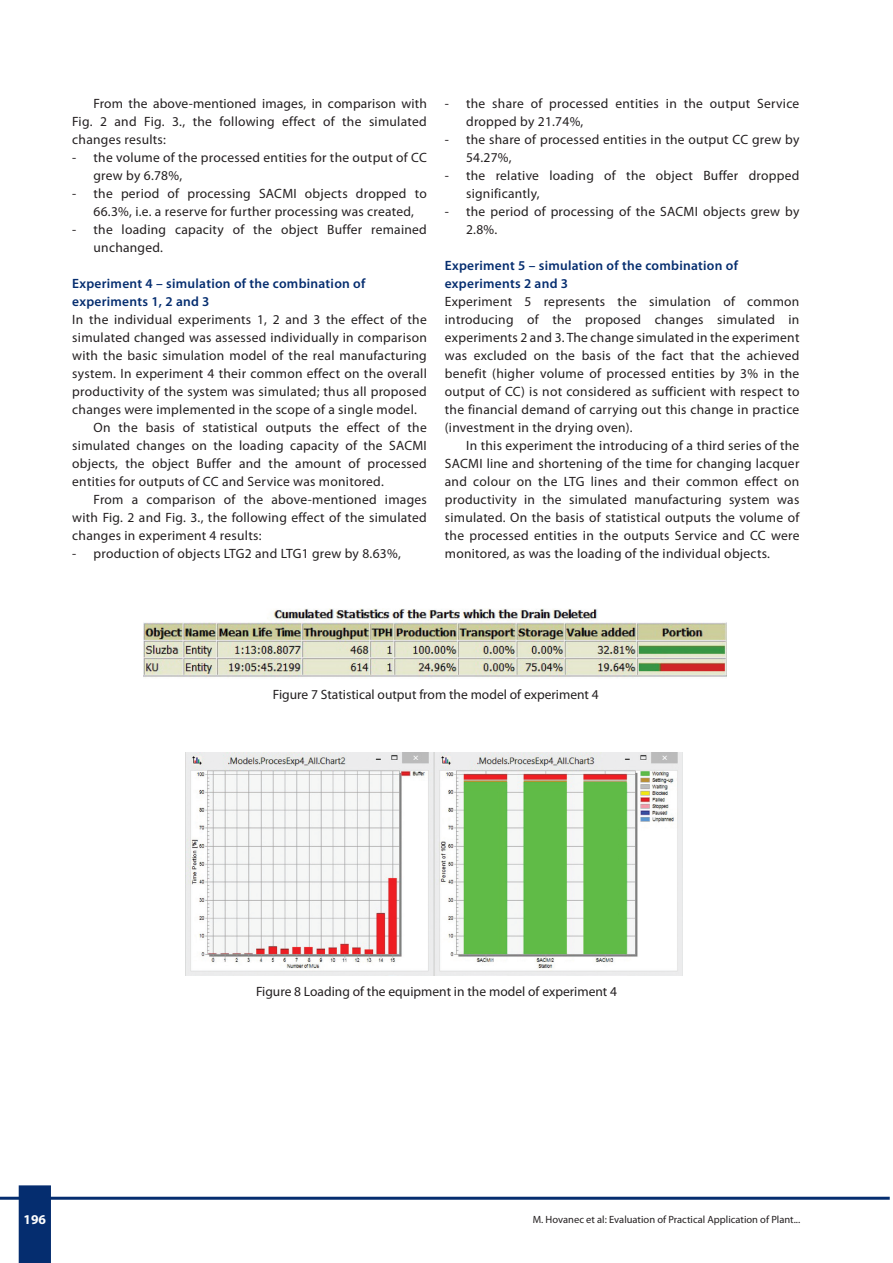
<style>
.page{position:relative;width:893px;height:1263px;background:#fff}
.page>*{position:absolute;margin:0;border:0;box-sizing:border-box;transform-origin:0 0}
.tekst{font:13.5px/18px "Myriad Pro";letter-spacing:.02em;color:#231f20;text-align:justify}
.bullet{font:13.5px/18px "Myriad Pro";letter-spacing:.02em;color:#231f20}
.ponaslov_tekst{font:600 13.5px/18px "Myriad Pro";letter-spacing:.02em;color:#052d6f}
.tekst-2{font:13.5px "Myriad Pro";color:#231f20}
.t1{font:700 13.5px "Myriad Pro";color:#fff}
.t2{font:10.5px "Myriad Pro";color:#231f20}
</style>
<div class="page">
<hr style="left:0;top:1197px;width:890px;height:3px;background:#052d6f">
<div style="left:19px;top:1185px;width:32px;height:78px;background:#052d6f"></div>
<img style="left:143px;top:608px;width:584px;height:70px">
<img style="left:186px;top:752px;width:496px;height:223px">
<p class="tekst" style="left:72px;top:94px;width:356px;text-indent:21px">From the above-mentioned images, in comparison with Fig. 2 and Fig. 3., the following effect of the simulated changes results:</p>
<p class="bullet" style="left:94px;top:148px;width:335px;text-indent:-21px">- the volume of the processed entities for the output of CC grew by 6.78%,</p>
<p class="bullet" style="left:94px;top:184px;width:335px;text-indent:-21px">- the period of processing SACMI objects dropped to<br>66.3%, i.e. a reserve for further processing was created,</p>
<p class="bullet" style="left:94px;top:220px;width:335px;text-indent:-21px">- the loading capacity of the object Buffer remained unchanged.</p>
<p class="ponaslov_tekst" style="left:72px;top:274px;width:295px">Experiment 4 – simulation of the combination of experiments 1, 2 and 3</p>
<p class="tekst" style="left:72px;top:310px;width:356px">In the individual experiments 1, 2 and 3 the effect of the simulated changed was assessed individually in comparison with the basic simulation model of the real manufacturing system. In experiment 4 their common effect on the overall productivity of the system was simulated; thus all proposed changes were implemented in the scope of a single model.</p>
<p class="tekst" style="left:72px;top:418px;width:356px;text-indent:21px">On the basis of statistical outputs the effect of the simulated changes on the loading capacity of the SACMI objects, the object Buffer and the amount of processed entities for outputs of CC and Service was monitored.</p>
<p class="tekst" style="left:72px;top:490px;width:356px;text-indent:21px">From a comparison of the above-mentioned images with Fig. 2 and Fig. 3., the following effect of the simulated changes in experiment 4 results:</p>
<p class="bullet" style="left:72px;top:544px;width:330px">- production of objects LTG2 and LTG1 grew by 8.63%,</p>
<p class="bullet" style="left:466px;top:94px;width:335px;text-indent:-21px">- the share of processed entities in the output Service dropped by 21.74%,</p>
<p class="bullet" style="left:466px;top:130px;width:335px;text-indent:-21px">- the share of processed entities in the output CC grew by<br>54.27%,</p>
<p class="bullet" style="left:466px;top:166px;width:335px;text-indent:-21px">- the relative loading of the object Buffer dropped significantly,</p>
<p class="bullet" style="left:466px;top:202px;width:335px;text-indent:-21px">- the period of processing of the SACMI objects grew by<br>2.8%.</p>
<p class="ponaslov_tekst" style="left:445px;top:256px;width:295px">Experiment 5 – simulation of the combination of experiments 2 and 3</p>
<p class="tekst" style="left:445px;top:292px;width:356px">Experiment 5 represents the simulation of common introducing of the proposed changes simulated in experiments 2 and 3. The change simulated in the experiment was excluded on the basis of the fact that the achieved benefit (higher volume of processed entities by 3% in the output of CC) is not considered as sufficient with respect to the financial demand of carrying out this change in practice (investment in the drying oven).</p>
<p class="tekst" style="left:445px;top:436px;width:356px;text-indent:21px">In this experiment the introducing of a third series of the SACMI line and shortening of the time for changing lacquer and colour on the LTG lines and their common effect on productivity in the simulated manufacturing system was simulated. On the basis of statistical outputs the volume of the processed entities in the outputs Service and CC were monitored, as was the loading of the individual objects.</p>
<p class="tekst-2" style="left:273px;top:686px;width:327px">Figure 7 Statistical output from the model of experiment 4</p>
<p class="tekst-2" style="left:256px;top:983px;width:363px">Figure 8 Loading of the equipment in the model of experiment 4</p>
<p class="t1" style="left:24px;top:1210px;width:24px">196</p>
<p class="t2" style="left:533px;top:1213px;width:269px">M. Hovanec et al: Evaluation of Practical Application of Plant...</p>
</div>
